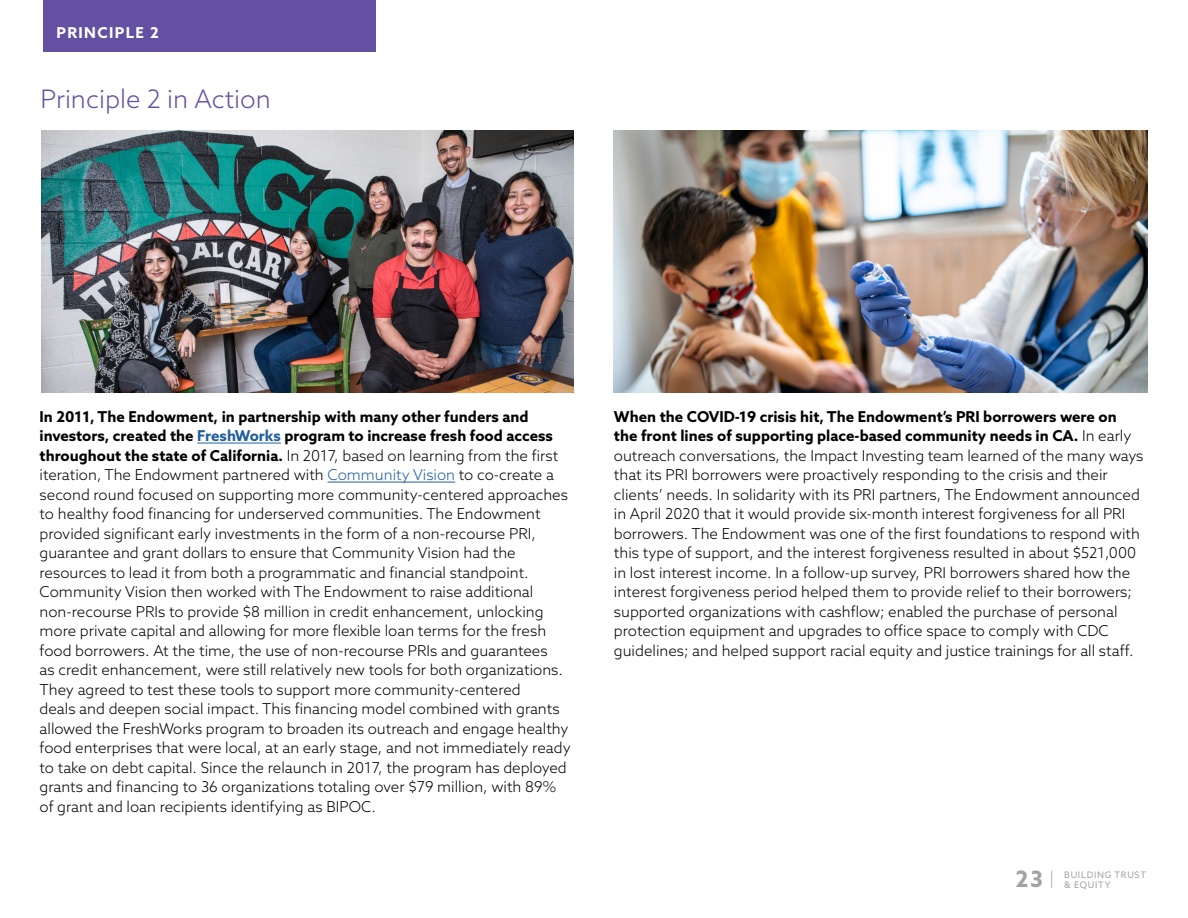
<style>
.page{position:relative;width:1188px;height:918px;background:#fff}
.page>*{position:absolute;margin:0;border:0;box-sizing:border-box;transform-origin:0 0}
.Example_Headline{font:300 25.5px "Azo Sans";color:#6350a2}
.t1{font:700 22.5px "Azo Sans";color:#a2a2a2}
.Body{font:300 15px/19.5px "Azo Sans";color:#000}
.Chart_heading{font:700 15px "Azo Sans";letter-spacing:.09em;color:#fff}
.t2{font:9px/10.8px "Azo Sans";letter-spacing:.08em;color:#a2a2a2}
.s1{font-weight:700}
.s2{font-weight:700;color:#215e9e}
.s3{color:#215e9e}
.s4{font-weight:300;font-size:16.5px}
</style>
<div class="page">
<div style="left:43px;top:0;width:333px;height:51px;background:#6350a2"></div>
<hr style="left:197px;top:443px;width:84px;height:1px;background:#215e9e">
<hr style="left:328px;top:482px;width:127px;height:1px;background:#215e9e">
<img style="left:614px;top:131px;width:534px;height:261px">
<img style="left:41px;top:131px;width:532px;height:261px">
<p class="Chart_heading" style="left:56px;top:22px;width:104px">PRINCIPLE 2</p>
<p class="Example_Headline" style="left:40px;top:82px;width:232px">Principle 2 in Action</p>
<p class="Body" style="left:40px;top:406px;width:533px"><span class="s1">In 2011, The Endowment, in partnership with many other funders and investors, created the</span> <span class="s2">FreshWorks</span> <span class="s1">program to increase fresh food access throughout the state of California.</span> In 2017, based on learning from the first iteration, The Endowment partnered with <span class="s3">Community Vision</span> to co-create a second round focused on supporting more community-centered approaches to healthy food financing for underserved communities. The Endowment provided significant early investments in the form of a non-recourse PRI, guarantee and grant dollars to ensure that Community Vision had the resources to lead it from both a programmatic and financial standpoint.<br>Community Vision then worked with The Endowment to raise additional non-recourse PRIs to provide $8 million in credit enhancement, unlocking more private capital and allowing for more flexible loan terms for the fresh food borrowers. At the time, the use of non-recourse PRIs and guarantees<br>as credit enhancement, were still relatively new tools for both organizations.<br>They agreed to test these tools to support more community-centered<br>deals and deepen social impact. This financing model combined with grants allowed the FreshWorks program to broaden its outreach and engage healthy food enterprises that were local, at an early stage, and not immediately ready to take on debt capital. Since the relaunch in 2017, the program has deployed grants and financing to 36 organizations totaling over $79 million, with 89% of grant and loan recipients identifying as BIPOC.</p>
<p class="Body" style="left:614px;top:406px;width:531px"><span class="s1">When the COVID-19 crisis hit, The Endowment’s PRI borrowers were on the front lines of supporting place-based community needs in CA.</span> In early outreach conversations, the Impact Investing team learned of the many ways that its PRI borrowers were proactively responding to the crisis and their clients’ needs. In solidarity with its PRI partners, The Endowment announced in April 2020 that it would provide six-month interest forgiveness for all PRI borrowers. The Endowment was one of the first foundations to respond with this type of support, and the interest forgiveness resulted in about $521,000 in lost interest income. In a follow-up survey, PRI borrowers shared how the interest forgiveness period helped them to provide relief to their borrowers; supported organizations with cashflow; enabled the purchase of personal protection equipment and upgrades to office space to comply with CDC guidelines; and helped support racial equity and justice trainings for all staff.</p>
<p class="t1" style="left:1015px;top:864px;width:41px">23 <span class="s4">|</span></p>
<p class="t2" style="left:1064px;top:869px;width:83px">BUILDING TRUST &amp; EQUITY</p>
</div>
